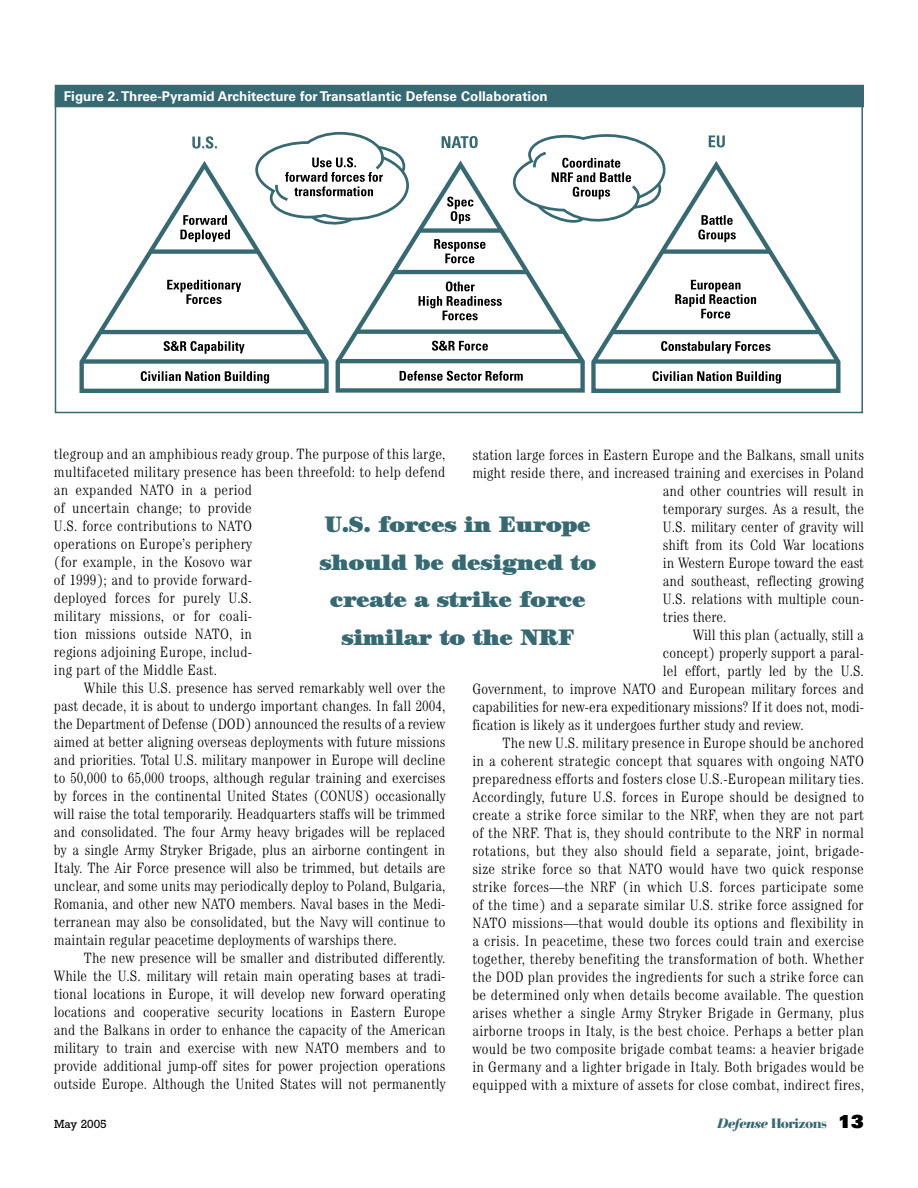
<style>
.page{position:relative;width:918px;height:1188px;background:#fff}
.page>*{position:absolute;margin:0;border:0;box-sizing:border-box;transform-origin:0 0}
.PULL_QUOTES{font:900 22.5px "Century Std";letter-spacing:-.02em;color:#366972}
.TEXT_MAIN{font:300 condensed 15px/18px "Century Std";color:#000;text-align:justify}
.CHART_SUBHEAD{font:700 13.5px "Univers LT Std";color:#fff}
.t1{font:900 13.5px "Bauer Bodoni Std";letter-spacing:-.05em;color:#366972}
.t2{font:12px "Rockwell Std";color:#000}
.s1{font-style:italic}
.s2{font-family:"Univers LT Std X Black";font-weight:400;font-size:18px;color:#000}
</style>
<div class="page">
<div style="left:55px;top:85px;width:809px;height:22px;background:#366972"></div>
<svg style="left:335px;top:320px;width:250px;height:73px"></svg>
<svg style="left:79px;top:255px;width:250px;height:138px"></svg>
<svg style="left:591px;top:254px;width:250px;height:139px"></svg>
<svg style="left:79px;top:327px;width:762px;height:57px"></svg>
<svg style="left:146px;top:131px;width:628px;height:189px"></svg>
<p class="CHART_SUBHEAD" style="left:64px;top:89px;width:486px">Figure 2. Three-Pyramid Architecture for Transatlantic Defense Collaboration</p>
<p class="TEXT_MAIN" style="left:54px;top:445px;width:393px;text-align:left">tlegroup and an amphibious ready group. The purpose of this large, multifaceted military presence has been threefold: to help defend an expanded NATO in a period<br>of uncertain change; to provide<br>U.S. force contributions to NATO<br>operations on Europe’s periphery<br>(for example, in the Kosovo war<br>of 1999); and to provide forward-<br>deployed forces for purely U.S.<br>military missions, or for coali-<br>tion missions outside NATO, in<br>regions adjoining Europe, includ-<br>ing part of the Middle East.</p>
<p class="TEXT_MAIN" style="left:54px;top:679px;width:393px;text-indent:30px">While this U.S. presence has served remarkably well over the past decade, it is about to undergo important changes. In fall 2004, the Department of Defense (DOD) announced the results of a review aimed at better aligning overseas deployments with future missions and priorities. Total U.S. military manpower in Europe will decline to 50,000 to 65,000 troops, although regular training and exercises by forces in the continental United States (CONUS) occasionally will raise the total temporarily. Headquarters staffs will be trimmed and consolidated. The four Army heavy brigades will be replaced by a single Army Stryker Brigade, plus an airborne contingent in Italy. The Air Force presence will also be trimmed, but details are unclear, and some units may periodically deploy to Poland, Bulgaria, Romania, and other new NATO members. Naval bases in the Medi&shy;terranean may also be consolidated, but the Navy will continue to maintain regular peacetime deployments of warships there.</p>
<p class="TEXT_MAIN" style="left:54px;top:949px;width:393px;text-indent:30px">The new presence will be smaller and distributed differently.<br>While the U.S. military will retain main operating bases at tradi&shy;tional locations in Europe, it will develop new forward operating locations and cooperative security locations in Eastern Europe and the Balkans in order to enhance the capacity of the American military to train and exercise with new NATO members and to provide additional jump-off sites for power projection operations outside Europe. Although the United States will not permanently</p>
<p class="TEXT_MAIN" style="left:472px;top:446px;width:393px">station large forces in Eastern Europe and the Balkans, small units</p>
<p class="TEXT_MAIN" style="left:472px;top:464px;width:393px">might reside there, and increased training and exercises in Poland</p>
<p class="TEXT_MAIN" style="left:663px;top:482px;width:202px">and other countries will result in</p>
<p class="TEXT_MAIN" style="left:663px;top:500px;width:203px">temporary surges. As a result, the</p>
<p class="TEXT_MAIN" style="left:663px;top:518px;width:202px">U.S. military center of gravity will</p>
<p class="TEXT_MAIN" style="left:663px;top:536px;width:202px">shift from its Cold War locations</p>
<p class="TEXT_MAIN" style="left:663px;top:554px;width:202px">in Western Europe toward the east</p>
<p class="TEXT_MAIN" style="left:663px;top:572px;width:202px">and southeast, reflecting growing</p>
<p class="TEXT_MAIN" style="left:663px;top:590px;width:202px">U.S. relations with multiple coun-</p>
<p class="TEXT_MAIN" style="left:663px;top:608px;width:65px">tries there.</p>
<p class="TEXT_MAIN" style="left:693px;top:626px;width:172px">Will this plan (actually, still a</p>
<p class="TEXT_MAIN" style="left:663px;top:644px;width:202px">concept) properly support a paral-</p>
<p class="TEXT_MAIN" style="left:663px;top:662px;width:202px">lel effort, partly led by the U.S.</p>
<p class="TEXT_MAIN" style="left:472px;top:680px;width:393px">Government, to improve NATO and European military forces and</p>
<p class="TEXT_MAIN" style="left:472px;top:698px;width:393px">capabilities for new-era expeditionary missions? If it does not, modi-</p>
<p class="TEXT_MAIN" style="left:472px;top:716px;width:333px">fication is likely as it undergoes further study and review.</p>
<p class="TEXT_MAIN" style="left:472px;top:734px;width:393px;text-indent:30px">The new U.S. military presence in Europe should be anchored in a coherent strategic concept that squares with ongoing NATO preparedness efforts and fosters close U.S.-European military ties.<br>Accordingly, future U.S. forces in Europe should be designed to create a strike force similar to the NRF, when they are not part of the NRF. That is, they should contribute to the NRF in normal rotations, but they also should field a separate, joint, brigade&shy;size strike force so that NATO would have two quick response strike forces—the NRF (in which U.S. forces participate some of the time) and a separate similar U.S. strike force assigned for NATO missions—that would double its options and flexibility in a crisis. In peacetime, these two forces could train and exercise together, thereby benefiting the transformation of both. Whether the DOD plan provides the ingredients for such a strike force can be determined only when details become available. The question arises whether a single Army Stryker Brigade in Germany, plus airborne troops in Italy, is the best choice. Perhaps a better plan would be two composite brigade combat teams: a heavier brigade in Germany and a lighter brigade in Italy. Both brigades would be equipped with a mixture of assets for close combat, indirect fires,</p>
<p class="PULL_QUOTES" style="left:325px;top:511px;width:268px">U.S. forces in Europe</p>
<p class="PULL_QUOTES" style="left:320px;top:548px;width:278px">should be designed to</p>
<p class="PULL_QUOTES" style="left:330px;top:586px;width:258px">create a strike force</p>
<p class="PULL_QUOTES" style="left:341px;top:623px;width:235px">similar to the NRF</p>
<p class="t2" style="left:54px;top:1117px;width:54px">May 2005</p>
<p class="t1" style="left:717px;top:1115px;width:148px"><span class="s1">Defense</span> Horizons <span class="s2">13</span></p>
</div>
